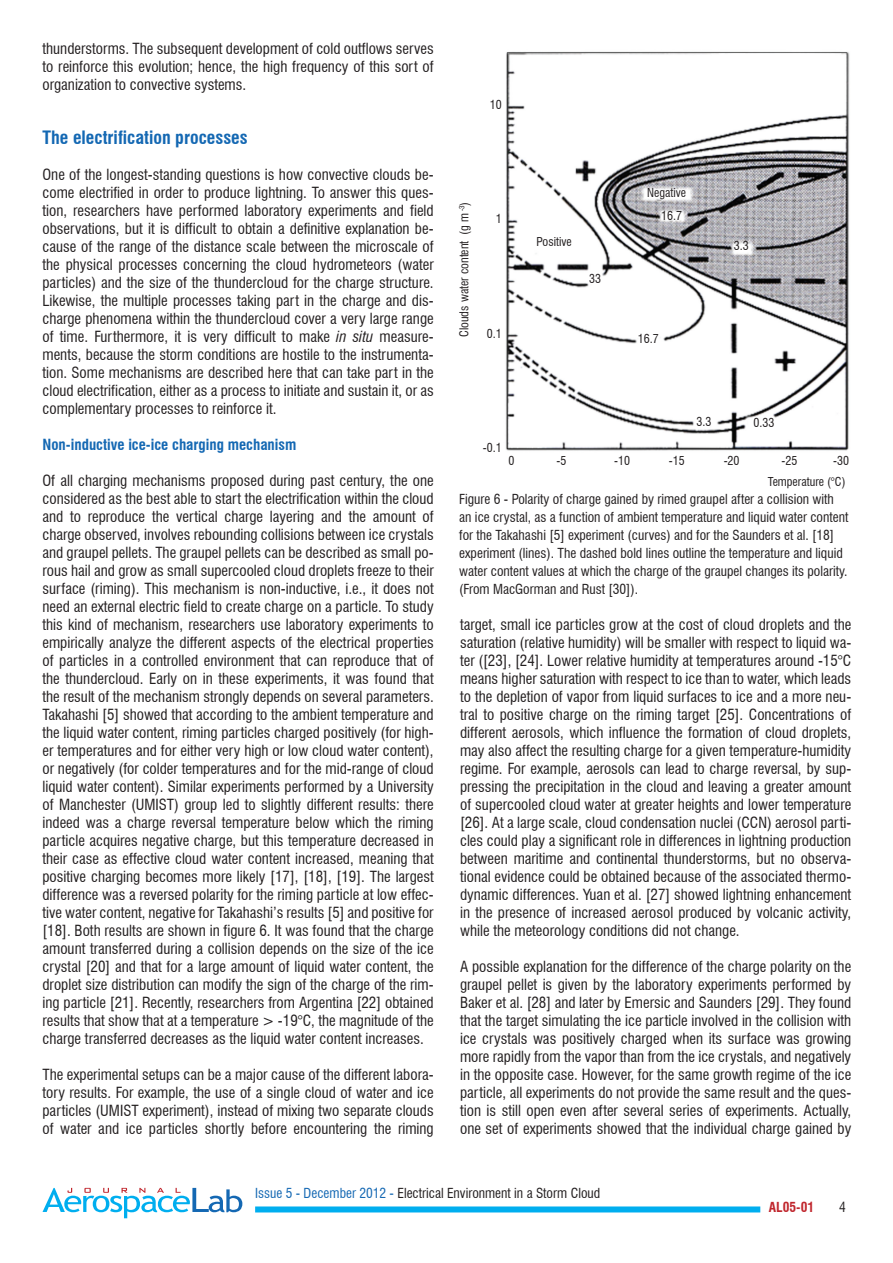
<style>
.page{position:relative;width:893px;height:1263px;background:#fff}
.page>*{position:absolute;margin:0;border:0;box-sizing:border-box;transform-origin:0 0}
.t1{font:700 condensed 18px "Swiss 721 BT";color:#1468b3}
.t2{font:condensed 15px/18px "Swiss 721 BT";color:#231f20;text-align:justify}
.t3{font:700 condensed 15px "Swiss 721 BT";color:#1468b3}
.t4{font:condensed 13.5px/18px "Swiss 721 BT";color:#231f20}
.t5{font:700 condensed 13.5px "Swiss 721 BT";color:#c0262d}
.t6{font:condensed 12px/20.9px "Swiss 721 BT";color:#231f20;text-align:right}
.s1{font-style:italic}
.s2{color:#1468b3}
</style>
<div class="page">
<div style="left:255px;top:1206px;width:505px;height:6px;background:#00aeef"></div>
<svg style="left:43px;top:1188px;width:199px;height:30px"></svg>
<img style="left:505px;top:51px;width:345px;height:400px">
<p class="t2" style="left:43px;top:40px;width:393px">thunderstorms. The subsequent development of cold outflows serves to reinforce this evolution; hence, the high frequency of this sort of organization to convective systems.</p>
<p class="t1" style="left:43px;top:127px;width:207px">The electrification processes</p>
<p class="t2" style="left:43px;top:166px;width:393px">One of the longest-standing questions is how convective clouds be&shy;come electrified in order to produce lightning. To answer this ques&shy;tion, researchers have performed laboratory experiments and field observations, but it is difficult to obtain a definitive explanation be&shy;cause of the range of the distance scale between the microscale of the physical processes concerning the cloud hydrometeors (water particles) and the size of the thundercloud for the charge structure.<br>Likewise, the multiple processes taking part in the charge and dis&shy;charge phenomena within the thundercloud cover a very large range of time. Furthermore, it is very difficult to make <span class="s1">in situ</span> measure&shy;ments, because the storm conditions are hostile to the instrumenta&shy;tion. Some mechanisms are described here that can take part in the cloud electrification, either as a process to initiate and sustain it, or as complementary processes to reinforce it.</p>
<p class="t3" style="left:43px;top:436px;width:255px">Non-inductive ice-ice charging mechanism</p>
<p class="t2" style="left:43px;top:472px;width:393px">Of all charging mechanisms proposed during past century, the one considered as the best able to start the electrification within the cloud and to reproduce the vertical charge layering and the amount of charge observed, involves rebounding collisions between ice crystals and graupel pellets. The graupel pellets can be described as small po&shy;rous hail and grow as small supercooled cloud droplets freeze to their surface (riming). This mechanism is non-inductive, i.e., it does not need an external electric field to create charge on a particle. To study this kind of mechanism, researchers use laboratory experiments to empirically analyze the different aspects of the electrical properties of particles in a controlled environment that can reproduce that of the thundercloud. Early on in these experiments, it was found that the result of the mechanism strongly depends on several parameters.<br>Takahashi [5] showed that according to the ambient temperature and the liquid water content, riming particles charged positively (for high&shy;er temperatures and for either very high or low cloud water content), or negatively (for colder temperatures and for the mid-range of cloud liquid water content). Similar experiments performed by a University of Manchester (UMIST) group led to slightly different results: there indeed was a charge reversal temperature below which the riming particle acquires negative charge, but this temperature decreased in their case as effective cloud water content increased, meaning that positive charging becomes more likely [17], [18], [19]. The largest difference was a reversed polarity for the riming particle at low effec&shy;tive water content, negative for Takahashi’s results [5] and positive for [18]. Both results are shown in figure 6. It was found that the charge amount transferred during a collision depends on the size of the ice crystal [20] and that for a large amount of liquid water content, the droplet size distribution can modify the sign of the charge of the rim&shy;ing particle [21]. Recently, researchers from Argentina [22] obtained results that show that at a temperature &gt; -19°C, the magnitude of the charge transferred decreases as the liquid water content increases.</p>
<p class="t2" style="left:43px;top:1066px;width:393px">The experimental setups can be a major cause of the different labora&shy;tory results. For example, the use of a single cloud of water and ice particles (UMIST experiment), instead of mixing two separate clouds of water and ice particles shortly before encountering the riming</p>
<p class="t6" style="left:490px;top:95px;width:13px">10</p>
<p class="t6" style="left:454px;top:337px;width:137px;rotate:-90deg">Clouds water content (g m <sup>-3</sup>)</p>
<p class="t6" style="left:496px;top:209px;width:7px">1</p>
<p class="t6" style="left:487px;top:323px;width:16px">0.1</p>
<p class="t6" style="left:537px;top:232px;width:37px">Positive</p>
<p class="t6" style="left:589px;top:268px;width:13px">33</p>
<p class="t6" style="left:647px;top:182px;width:41px">Negative</p>
<p class="t6" style="left:661px;top:205px;width:22px">16.7</p>
<p class="t6" style="left:638px;top:328px;width:22px">16.7</p>
<p class="t6" style="left:734px;top:235px;width:16px">3.3</p>
<p class="t6" style="left:483px;top:437px;width:20px">-0.1</p>
<p class="t6" style="left:696px;top:411px;width:16px">3.3</p>
<p class="t6" style="left:753px;top:412px;width:22px">0.33</p>
<p class="t6" style="left:509px;top:450px;width:7px">0</p>
<p class="t6" style="left:556px;top:450px;width:11px">-5</p>
<p class="t6" style="left:614px;top:450px;width:17px">-10</p>
<p class="t6" style="left:669px;top:450px;width:17px">-15</p>
<p class="t6" style="left:724px;top:450px;width:17px">-20</p>
<p class="t6" style="left:781px;top:450px;width:17px">-25</p>
<p class="t6" style="left:768px;top:450px;width:83px">-30<br>Temperature (°C)</p>
<p class="t4" style="left:459px;top:490px;width:391px">Figure 6 - Polarity of charge gained by rimed graupel after a collision with an ice crystal, as a function of ambient temperature and liquid water content for the Takahashi [5] experiment (curves) and for the Saunders et al. [18] experiment (lines). The dashed bold lines outline the temperature and liquid water content values at which the charge of the graupel changes its polarity. (From MacGorman and Rust [30]).</p>
<p class="t2" style="left:460px;top:616px;width:393px">target, small ice particles grow at the cost of cloud droplets and the saturation (relative humidity) will be smaller with respect to liquid wa&shy;ter ([23], [24]. Lower relative humidity at temperatures around -15°C means higher saturation with respect to ice than to water, which leads to the depletion of vapor from liquid surfaces to ice and a more neu&shy;tral to positive charge on the riming target [25]. Concentrations of different aerosols, which influence the formation of cloud droplets, may also affect the resulting charge for a given temperature-humidity regime. For example, aerosols can lead to charge reversal, by sup&shy;pressing the precipitation in the cloud and leaving a greater amount of supercooled cloud water at greater heights and lower temperature [26]. At a large scale, cloud condensation nuclei (CCN) aerosol parti&shy;cles could play a significant role in differences in lightning production between maritime and continental thunderstorms, but no observa&shy;tional evidence could be obtained because of the associated thermo&shy;dynamic differences. Yuan et al. [27] showed lightning enhancement in the presence of increased aerosol produced by volcanic activity, while the meteorology conditions did not change.</p>
<p class="t2" style="left:460px;top:958px;width:393px">A possible explanation for the difference of the charge polarity on the graupel pellet is given by the laboratory experiments performed by Baker et al. [28] and later by Emersic and Saunders [29]. They found that the target simulating the ice particle involved in the collision with ice crystals was positively charged when its surface was growing more rapidly from the vapor than from the ice crystals, and negatively in the opposite case. However, for the same growth regime of the ice particle, all experiments do not provide the same result and the ques&shy;tion is still open even after several series of experiments. Actually, one set of experiments showed that the individual charge gained by</p>
<p class="t4" style="left:255px;top:1184px;width:347px"><span class="s2">Issue 5 - December 2012 -</span> Electrical Environment in a Storm Cloud</p>
<p class="t5" style="left:769px;top:1199px;width:47px">AL05-01</p>
<p class="t4" style="left:839px;top:1198px;width:8px">4</p>
</div>
